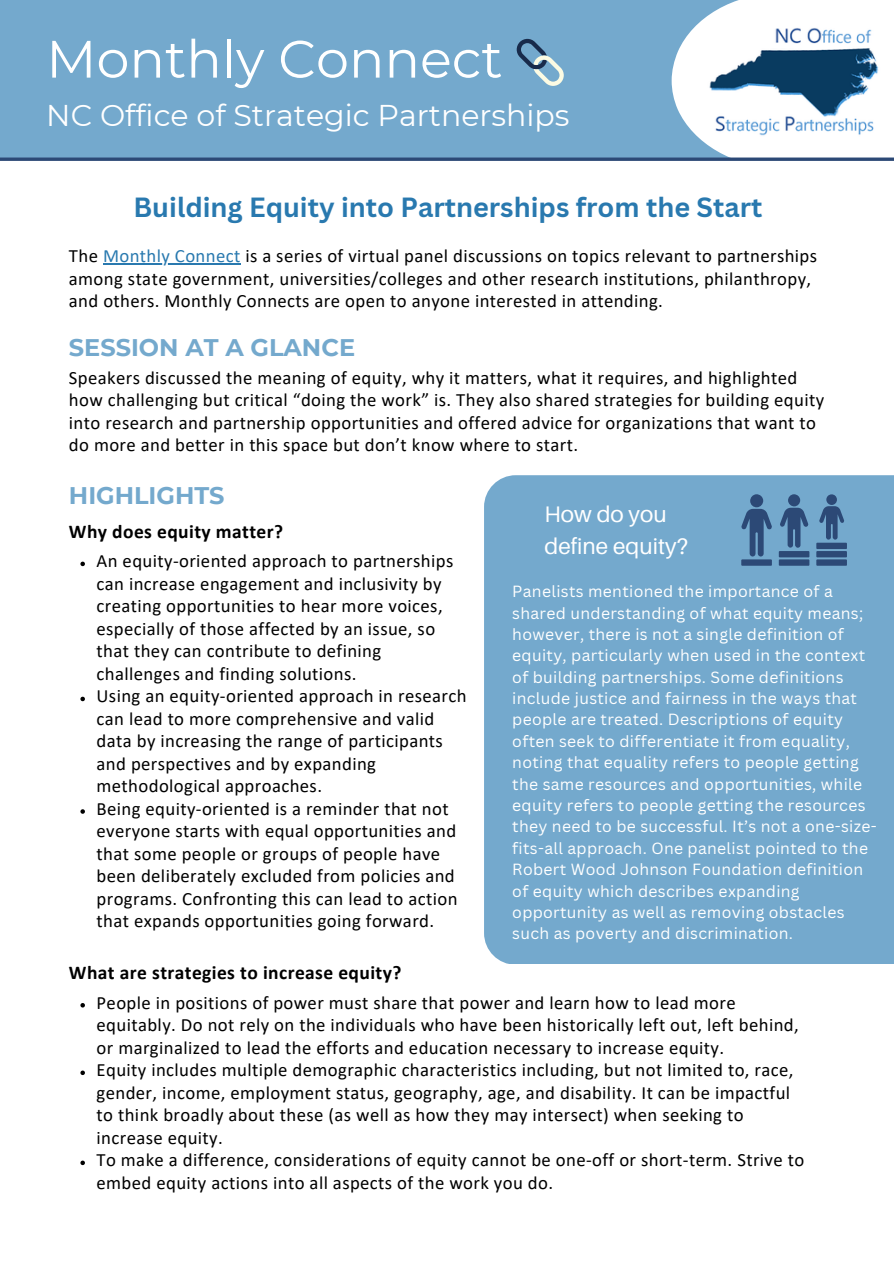
<style>
.page{position:relative;width:894px;height:1264px;background:#fff}
.page>*{position:absolute;margin:0;border:0;box-sizing:border-box;transform-origin:0 0}
.t1{font:52.5px "Montserrat";color:#fff}
.t2{font:30px "Montserrat";color:#fff}
.t3{font:700 27px "Canva Sans";color:#2979af}
.t4{font:700 24px "Montserrat";color:#74a9cd}
.t5{font:22.5px/31.5px "Aileron";color:#fff}
.t6{font:700 19.5px "Calibri";letter-spacing:.02em;color:#000}
.t7{font:18.75px/22.5px "Calibri";letter-spacing:.02em;color:#000}
.t8{font:15.75px/21.5px "Canva Sans";letter-spacing:.02em;color:#fff}
.s1{color:#2979af}
</style>
<div class="page">
<div style="left:0;top:0;width:893px;height:157px;background:#74a9cd"></div>
<svg style="left:516px;top:38px;width:48px;height:48px"></svg>
<svg style="left:671px;top:0;width:222px;height:157px"></svg>
<svg style="left:0;top:157px;width:893px;height:4px"></svg>
<img style="left:706px;top:25px;width:175px;height:111px">
<div style="left:484px;top:475px;width:409px;height:489px;background:#74a9cd"></div>
<div style="left:749px;top:494px;width:14px;height:13px;background:#2c4976;border-radius:50%"></div>
<svg style="left:741px;top:509px;width:30px;height:47px"></svg>
<div style="left:787px;top:494px;width:13px;height:12px;background:#2c4976;border-radius:50%"></div>
<svg style="left:779px;top:508px;width:29px;height:40px"></svg>
<svg style="left:825px;top:494px;width:11px;height:11px"></svg>
<svg style="left:818px;top:506px;width:26px;height:33px"></svg>
<div style="left:741px;top:559px;width:30px;height:6px;background:#2c4976"></div>
<div style="left:778px;top:559px;width:31px;height:6px;background:#2c4976"></div>
<div style="left:816px;top:559px;width:30px;height:6px;background:#2c4976"></div>
<div style="left:778px;top:551px;width:31px;height:6px;background:#2c4976"></div>
<div style="left:816px;top:551px;width:30px;height:6px;background:#2c4976"></div>
<div style="left:816px;top:542px;width:30px;height:7px;background:#2c4976"></div>
<svg style="left:80px;top:561px;width:5px;height:5px"></svg>
<svg style="left:80px;top:696px;width:5px;height:5px"></svg>
<svg style="left:80px;top:809px;width:5px;height:4px"></svg>
<hr style="left:103px;top:263px;width:138px;height:1px;background:#2979af">
<svg style="left:80px;top:1003px;width:5px;height:4px"></svg>
<svg style="left:80px;top:1070px;width:5px;height:5px"></svg>
<svg style="left:80px;top:1160px;width:5px;height:5px"></svg>
<h1 class="t1" style="left:46px;top:27px;width:458px">Monthly Connect</h1>
<p class="t2" style="left:46px;top:97px;width:524px">NC Office of Strategic Partnerships</p>
<p class="t3" style="left:133px;top:188px;width:630px">Building Equity into Partnerships from the Start</p>
<p class="t7" style="left:69px;top:246px;width:749px">The <span class="s1">Monthly Connect</span> is a series of virtual panel discussions on topics relevant to partnerships</p>
<p class="t7" style="left:69px;top:268px;width:743px">among state government, universities/colleges and other research institutions, philanthropy, and others. Monthly Connects are open to anyone interested in attending.</p>
<p class="t4" style="left:69px;top:332px;width:287px">SESSION AT A GLANCE</p>
<h4 class="t7" style="left:69px;top:367px;width:756px">Speakers discussed the meaning of equity, why it matters, what it requires, and highlighted how challenging but critical “doing the work” is. They also shared strategies for building equity into research and partnership opportunities and offered advice for organizations that want to do more and better in this space but don’t know where to start.</h4>
<h5 class="t4" style="left:69px;top:480px;width:157px">HIGHLIGHTS</h5>
<h2 class="t6" style="left:69px;top:523px;width:215px">Why does equity matter?</h2>
<p class="t7" style="left:96px;top:551px;width:358px">An equity-oriented approach to partnerships can increase engagement and inclusivity by creating opportunities to hear more voices, especially of those affected by an issue, so that they can contribute to defining challenges and finding solutions.</p>
<p class="t7" style="left:96px;top:686px;width:371px">Using an equity-oriented approach in research can lead to more comprehensive and valid data by increasing the range of participants and perspectives and by expanding methodological approaches.</p>
<h4 class="t7" style="left:96px;top:799px;width:362px">Being equity-oriented is a reminder that not everyone starts with equal opportunities and that some people or groups of people have been deliberately excluded from policies and programs. Confronting this can lead to action that expands opportunities going forward.</h4>
<h6 class="t6" style="left:69px;top:964px;width:334px">What are strategies to increase equity?</h6>
<h3 class="t5" style="left:544px;top:498px;width:145px">How do you define equity?</h3>
<p class="t8" style="left:512px;top:580px;width:366px">Panelists mentioned the importance of a shared understanding of what equity means; however, there is not a single definition of equity, particularly when used in the context of building partnerships. Some definitions include justice and fairness in the ways that people are treated. Descriptions of equity often seek to differentiate it from equality, noting that equality refers to people getting the same resources and opportunities, while equity refers to people getting the resources they need to be successful. It’s not a one-size&shy;fits-all approach. One panelist pointed to the Robert Wood Johnson Foundation definition of equity which describes expanding opportunity as well as removing obstacles such as poverty and discrimination.</p>
<h6 class="t7" style="left:96px;top:992px;width:703px">People in positions of power must share that power and learn how to lead more equitably. Do not rely on the individuals who have been historically left out, left behind, or marginalized to lead the efforts and education necessary to increase equity.</h6>
<p class="t7" style="left:96px;top:1060px;width:698px">Equity includes multiple demographic characteristics including, but not limited to, race, gender, income, employment status, geography, age, and disability. It can be impactful to think broadly about these (as well as how they may intersect) when seeking to increase equity.</p>
<p class="t7" style="left:96px;top:1150px;width:709px">To make a difference, considerations of equity cannot be one-off or short-term. Strive to embed equity actions into all aspects of the work you do.</p>
</div>
